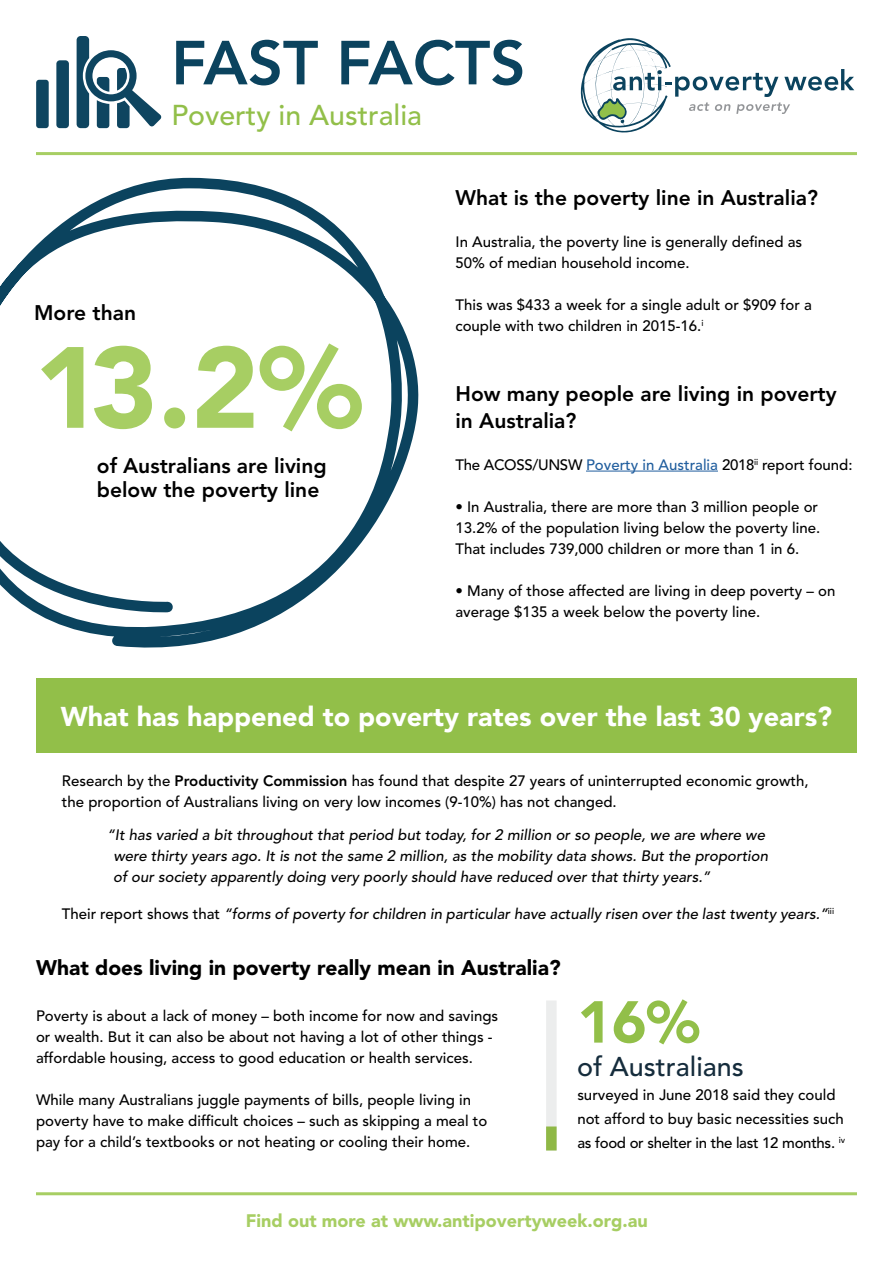
<style>
.page{position:relative;width:893px;height:1263px;background:#fff}
.page>*{position:absolute;margin:0;border:0;box-sizing:border-box;transform-origin:0 0}
.t1{font:900 114px "Avenir LT Std";color:#a7ce63}
.t2{font:800 61.5px "Avenir LT Std";color:#0b435e}
.t3{font:900 58.5px "Avenir LT Std";color:#92bf49}
.t4{font:500 28.5px "Avenir LT Std";color:#92bf49}
.t5{font:900 27px "Avenir LT Std";color:#fff}
.t6{font:500 27px "Avenir LT Std";color:#152c3c}
.t7{font:800 21px/27px "Avenir LT Std";color:#000}
.t8{font:900 21px "Avenir LT Std";color:#000}
.t9{font:900 18px "Avenir LT Std";color:#a7ce63}
.t10{font:500 15px/21px "Avenir LT Std";color:#000}
.t11{font:italic 500 15px/21px "Avenir LT Std";color:#000}
.s1{color:#215e9e}
.s2{font-weight:800}
.s3{font-style:normal}
</style>
<div class="page">
<svg style="left:580px;top:38px;width:274px;height:95px"></svg>
<hr style="left:36px;top:152px;width:821px;height:3px;background:#a7ce63">
<hr style="left:36px;top:1192px;width:821px;height:3px;background:#a7ce63">
<div style="left:36px;top:80px;width:13px;height:48px;background:#0e4560;border-radius:3px"></div>
<div style="left:56px;top:60px;width:13px;height:68px;background:#0e4560;border-radius:3px"></div>
<svg style="left:77px;top:36px;width:85px;height:92px"></svg>
<svg style="left:0;top:177px;width:419px;height:471px"></svg>
<hr style="left:586px;top:471px;width:132px;height:1px;background:#215e9e">
<div style="left:36px;top:678px;width:821px;height:74px;background:#92bf49"></div>
<div style="left:546px;top:1000px;width:11px;height:150px;background:#eceded"></div>
<div style="left:546px;top:1126px;width:11px;height:24px;background:#8fb846"></div>
<h3 class="t7" style="left:34px;top:300px;width:103px">More than</h3>
<h2 class="t2" style="left:171px;top:27px;width:356px">FAST FACTS</h2>
<h3 class="t4" style="left:171px;top:99px;width:252px">Poverty in Australia</h3>
<h3 class="t7" style="left:455px;top:184px;width:364px">What is the poverty line in Australia?</h3>
<p class="t10" style="left:455px;top:232px;width:348px">In Australia, the poverty line is generally defined as<br>50% of median household income.</p>
<p class="t10" style="left:455px;top:295px;width:358px">This was $433 a week for a single adult or $909 for a couple with two children in 2015-16.<sup>i</sup></p>
<h1 class="t1" style="left:34px;top:319px;width:330px">13.2%</h1>
<h3 class="t7" style="left:97px;top:453px;width:231px;line-height:24px">of Australians are living below the poverty line</h3>
<h3 class="t7" style="left:455px;top:380px;width:383px">How many people are living in poverty in Australia?</h3>
<p class="t10" style="left:455px;top:454px;width:399px">The ACOSS/UNSW <span class="s1">Poverty in Australia</span> 2018<sup>ii</sup> report found:</p>
<p class="t10" style="left:455px;top:496px;width:366px">• In Australia, there are more than 3 million people or<br>13.2% of the population living below the poverty line.<br>That includes 739,000 children or more than 1 in 6.</p>
<p class="t10" style="left:455px;top:580px;width:381px">• Many of those affected are living in deep poverty – on average $135 a week below the poverty line.</p>
<h3 class="t5" style="left:61px;top:700px;width:773px">What has happened to poverty rates over the last 30 years?</h3>
<p class="t10" style="left:62px;top:771px;width:748px">Research by the <span class="s2">Productivity Commission</span> has found that despite 27 years of uninterrupted economic growth, the proportion of Australians living on very low incomes (9-10%) has not changed.</p>
<p class="t11" style="left:113px;top:825px;width:656px;text-indent:-6px">“It has varied a bit throughout that period but today, for 2 million or so people, we are where we were thirty years ago. It is not the same 2 million, as the mobility data shows. But the proportion of our society apparently doing very poorly should have reduced over that thirty years.”</p>
<p class="t11" style="left:62px;top:904px;width:774px"><span class="s3">Their report shows that</span> “forms of poverty for children in particular have actually risen over the last twenty years.”<sup>iii</sup></p>
<h3 class="t8" style="left:36px;top:955px;width:526px">What does living in poverty really mean in Australia?</h3>
<p class="t10" style="left:36px;top:1005px;width:464px">Poverty is about a lack of money – both income for now and savings or wealth. But it can also be about not having a lot of other things - affordable housing, access to good education or health services.</p>
<p class="t10" style="left:36px;top:1089px;width:453px">While many Australians juggle payments of bills, people living in poverty have to make difficult choices – such as skipping a meal to pay for a child’s textbooks or not heating or cooling their home.</p>
<h3 class="t3" style="left:577px;top:987px;width:124px">16%</h3>
<h3 class="t6" style="left:577px;top:1051px;width:168px">of Australians</h3>
<p class="t10" style="left:577px;top:1083px;width:269px;line-height:24px">surveyed in June 2018 said they could not afford to buy basic necessities such as food or shelter in the last 12 months. <sup>iv</sup></p>
<p class="t9" style="left:246px;top:1210px;width:403px">Find out more at www.antipovertyweek.org.au</p>
</div>
